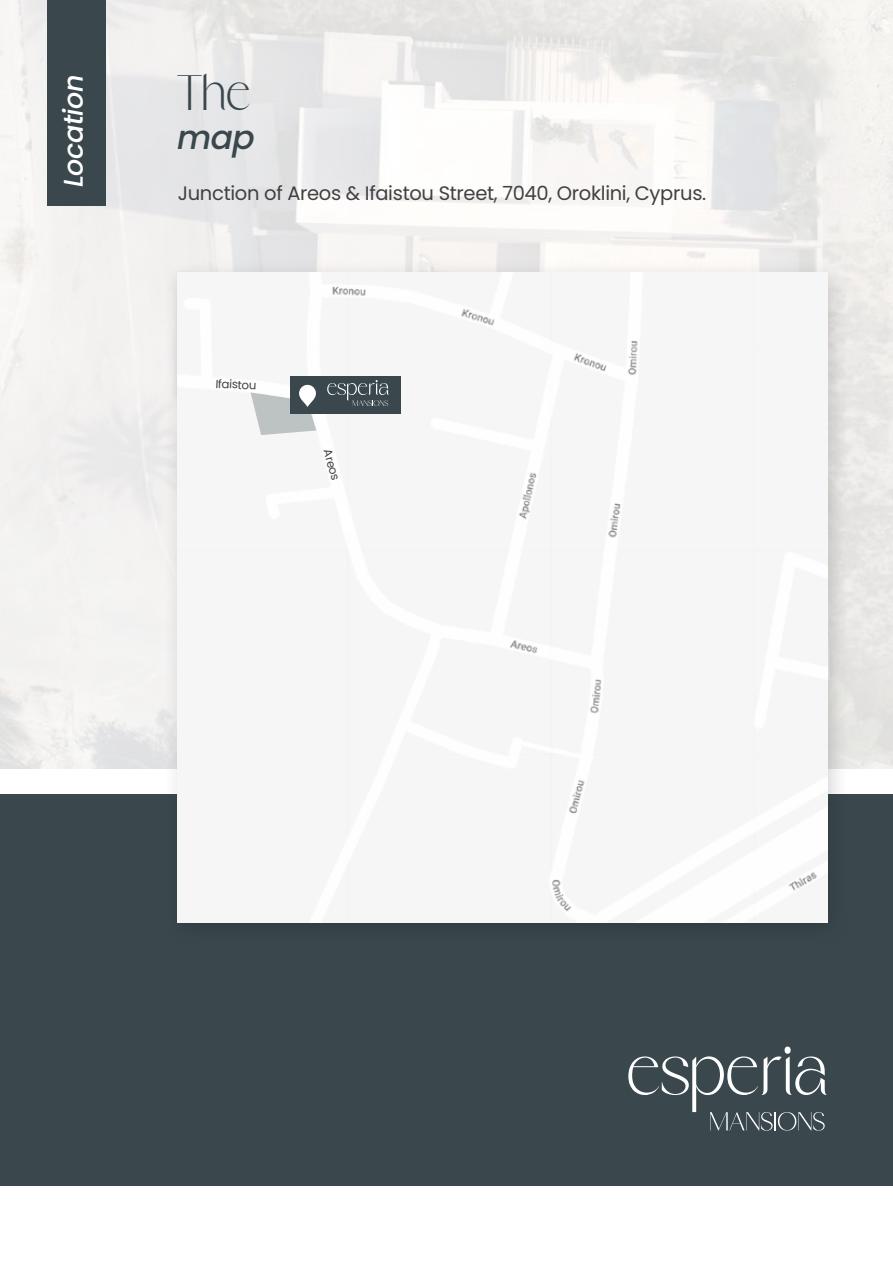
<style>
.page{position:relative;width:893px;height:1263px;background:#fff}
.page>*{position:absolute;margin:0;border:0;box-sizing:border-box;transform-origin:0 0}
.t1{font:49.5px "Starsight";color:#3a484e}
.t2{font:italic 500 33px "Poppins";color:#3a484e}
.t3{font:italic 500 27px "Poppins";letter-spacing:-.015em;color:#fff}
.t4{font:19.5px "Poppins";letter-spacing:-.015em;color:#414042}
.t5{font:11.7px "Poppins";color:#414042}
</style>
<div class="page">
<div style="left:0;top:794px;width:893px;height:392px;background:#3a484e"></div>
<div style="left:47px;top:0;width:59px;height:206px;background:#3a484e"></div>
<img style="left:0;top:92px;width:893px;height:831px">
<div style="left:177px;top:273px;width:650px;height:650px;background:#f6f6f6"></div>
<svg style="left:336px;top:502px;width:17px;height:32px"></svg>
<div style="left:290px;top:376px;width:111px;height:37px;background:#3a484e"></div>
<svg style="left:327px;top:380px;width:62px;height:26px"></svg>
<svg style="left:251px;top:384px;width:65px;height:51px"></svg>
<svg style="left:628px;top:1046px;width:199px;height:85px"></svg>
<h3 class="t3" style="left:58px;top:187px;width:114px;rotate:-90deg">Location</h3>
<h1 class="t1" style="left:177px;top:72px;width:75px">The</h1>
<h2 class="t2" style="left:177px;top:119px;width:79px">map</h2>
<p class="t4" style="left:178px;top:182px;width:530px">Junction of Areos &amp; Ifaistou Street, 7040, Oroklini, Cyprus.</p>
<p class="t5" style="left:216px;top:377px;width:42px;rotate:3deg">Ifaistou</p>
<p class="t5" style="left:334px;top:447px;width:33px;rotate:75deg">Areos</p>
</div>
